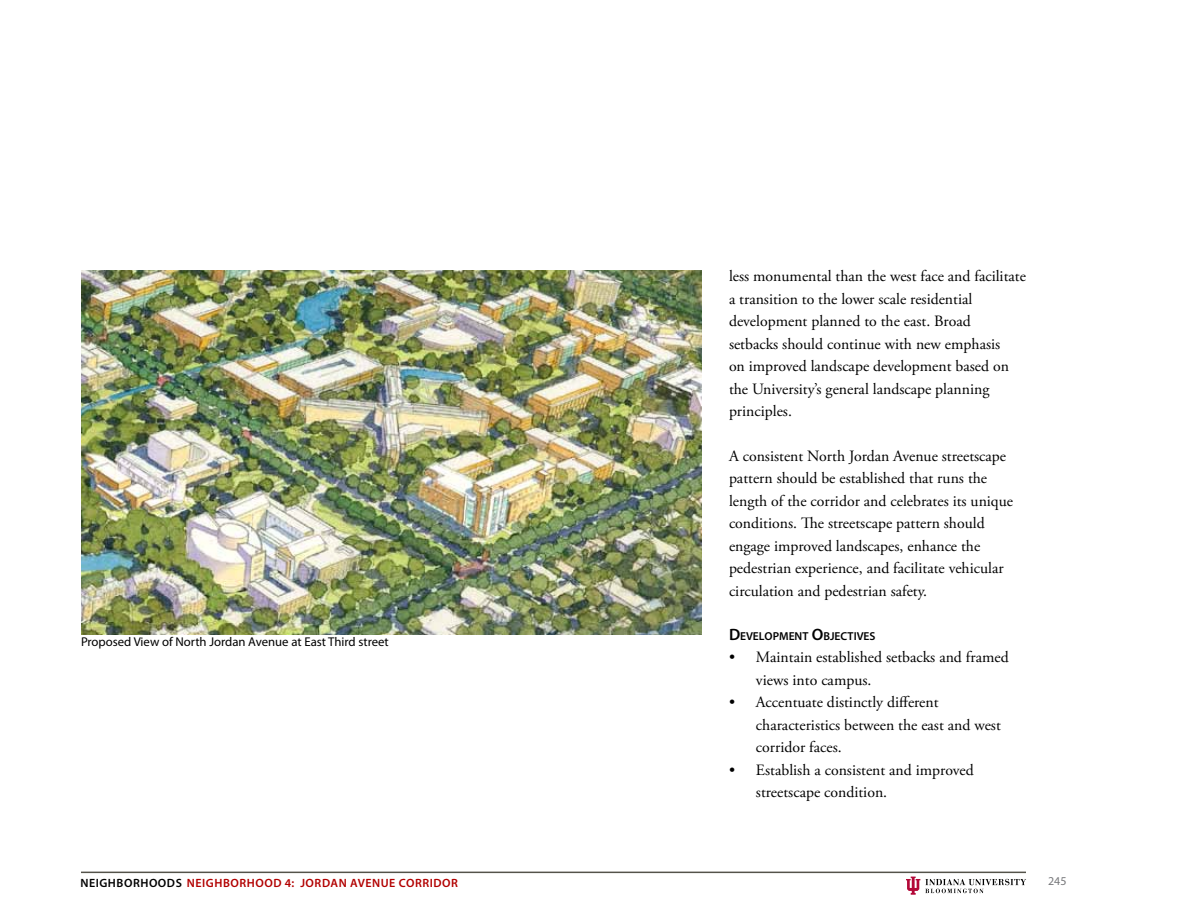
<style>
.page{position:relative;width:1188px;height:918px;background:#fff}
.page>*{position:absolute;margin:0;border:0;box-sizing:border-box;transform-origin:0 0}
.t1{font:15.75px/22.5px "Adobe Garamond Pro";color:#000}
.t2{font:12.75px "Myriad Pro";color:#000}
.t3{font:600 12px "Myriad Pro";letter-spacing:.045em;color:#b20000}
.t4{font:600 12px "Myriad Pro";color:#000}
.t5{font:12px "Myriad Pro";color:#77787b}
.t6{font:600 11.55px "Myriad Pro";color:#000}
.s1{font-size:16.5px}
</style>
<div class="page">
<hr style="left:81px;top:872px;width:945px;height:1px;background:#54534a">
<img style="left:81px;top:270px;width:621px;height:364px">
<svg style="left:906px;top:877px;width:120px;height:18px"></svg>
<p class="t2" style="left:81px;top:634px;width:309px">Proposed View of North Jordan Avenue at East Third street</p>
<p class="t1" style="left:729px;top:266px;width:298px">less monumental than the west face and facilitate a transition to the lower scale residential development planned to the east. Broad<br>setbacks should continue with new emphasis<br>on improved landscape development based on the University’s general landscape planning principles.</p>
<p class="t1" style="left:729px;top:445px;width:286px">A consistent North Jordan Avenue streetscape pattern should be established that runs the length of the corridor and celebrates its unique conditions. The streetscape pattern should engage improved landscapes, enhance the pedestrian experience, and facilitate vehicular circulation and pedestrian safety.</p>
<p class="t6" style="left:729px;top:628px;width:148px"><span class="s1">D</span>EVELOPMENT <span class="s1">O</span>BJECTIVES</p>
<p class="t1" style="left:756px;top:646px;width:254px;text-indent:-27px">• Maintain established setbacks and framed views into campus.</p>
<p class="t1" style="left:756px;top:691px;width:246px;text-indent:-27px">• Accentuate distinctly different characteristics between the east and west corridor faces.</p>
<p class="t1" style="left:756px;top:759px;width:219px;text-indent:-27px">• Establish a consistent and improved streetscape condition.</p>
<p class="t4" style="left:80px;top:875px;width:9px">NEIGHBORHOODS</p>
<p class="t3" style="left:187px;top:875px;width:273px">NEIGHBORHOOD 4: JORDAN AVENUE CORRIDOR</p>
<p class="t5" style="left:1048px;top:875px;width:20px">245</p>
</div>
